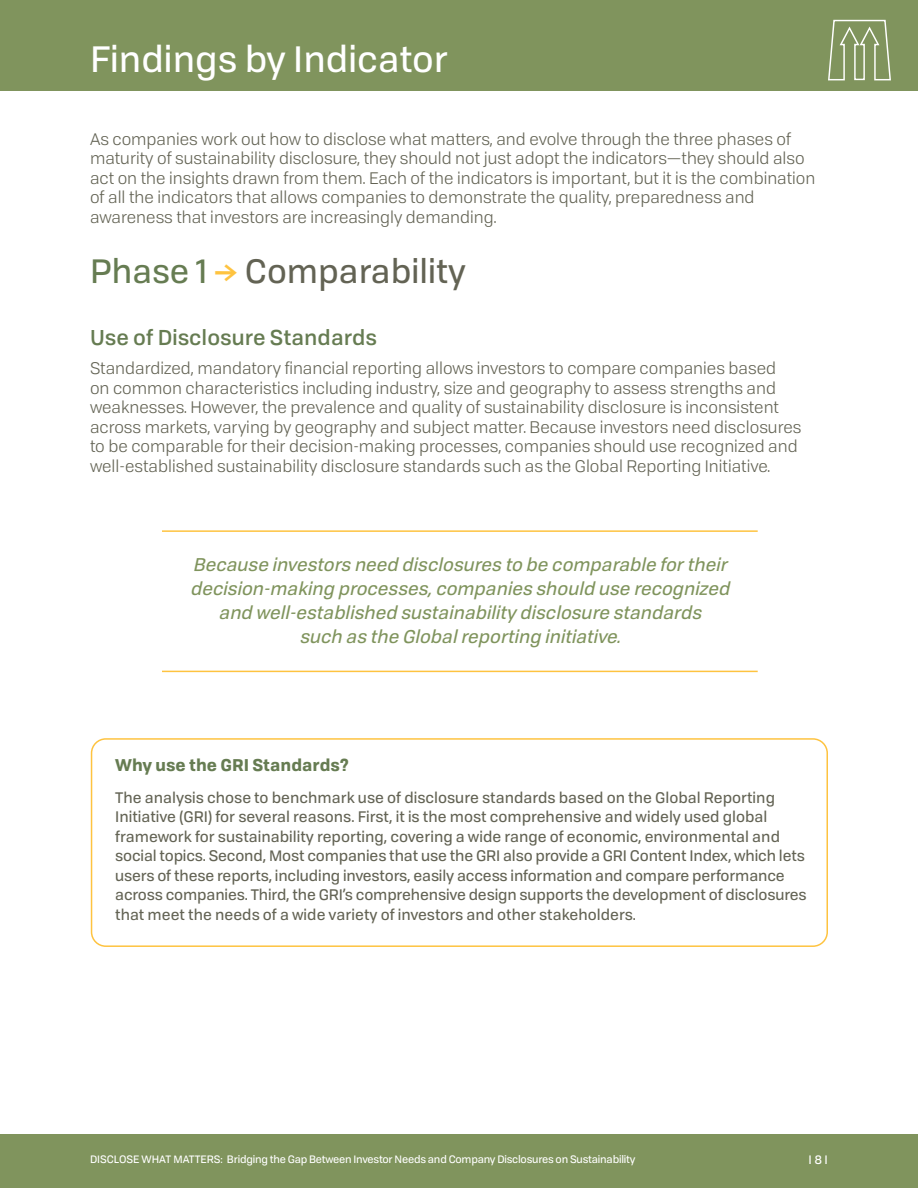
<style>
.page{position:relative;width:918px;height:1188px;background:#fff}
.page>*{position:absolute;margin:0;border:0;box-sizing:border-box;transform-origin:0 0}
.t1{font:36px "Tofino";color:#fff}
.t2{font:33px "Tofino";color:#636354}
.t3{font:500 21px "Tofino";color:#667c52}
.t4{font:italic 18px/24px "Tofino";letter-spacing:-.02em;color:#80945d;text-align:center}
.t5{font:16.5px/19.5px "Tofino";color:#636354}
.t6{font:700 16.5px "Tofino";color:#667c52}
.t7{font:15px/19.5px "Tofino";letter-spacing:-.01em;color:#636354}
.t8{font:12px "Tofino";color:#fff}
.t9{font:10.5px "Tofino";letter-spacing:-.02em;color:#fff}
.s1{color:#667c52}
.s2{color:#fec340}
</style>
<div class="page">
<div style="left:0;top:1134px;width:918px;height:54px;background:#80945d"></div>
<div style="left:0;top:0;width:918px;height:91px;background:#80945d"></div>
<svg style="left:828px;top:20px;width:63px;height:60px"></svg>
<hr style="left:162px;top:530px;width:596px;height:2px;background:#fec340">
<hr style="left:162px;top:671px;width:596px;height:1px;background:#fec340">
<svg style="left:91px;top:738px;width:737px;height:209px"></svg>
<h1 class="t1" style="left:90px;top:39px;width:360px">Findings by Indicator</h1>
<p class="t5" style="left:90px;top:129px;width:727px">as companies work out how to disclose what matters, and evolve through the three phases of maturity of sustainability disclosure, they should not just adopt the indicators—they should also act on the insights drawn from them. each of the indicators is important, but it is the combination of all the indicators that allows companies to demonstrate the quality, preparedness and awareness that investors are increasingly demanding.</p>
<h2 class="t2" style="left:90px;top:253px;width:377px"><span class="s1">Phase 1</span> <span class="s2">→</span> Comparability</h2>
<p class="t3" style="left:90px;top:326px;width:289px">Use of Disclosure Standards</p>
<p class="t5" style="left:90px;top:359px;width:713px">standardized, mandatory financial reporting allows investors to compare companies based<br>on common characteristics including industry, size and geography to assess strengths and weaknesses. however, the prevalence and quality of sustainability disclosure is inconsistent across markets, varying by geography and subject matter. Because investors need disclosures to be comparable for their decision-making processes, companies should use recognized and well-established sustainability disclosure standards such as the Global reporting initiative.</p>
<p class="t4" style="left:190px;top:553px;width:544px">Because investors need disclosures to be comparable for their decision-making processes, companies should use recog nized and well-established sustainability disclosure standards<br>such as the Globalreporting initiative.</p>
<p class="t6" style="left:115px;top:756px;width:235px">Why use the gRI Standards?</p>
<p class="t7" style="left:115px;top:788px;width:693px">the analysis chose to benchmark use of disclosure standards based on the Global reporting Initiative (GrI) for several reasons. First, it is the most comprehensive and widely used global framework for sustainability reporting, covering a wide range of economic, environmental and social topics. Second, most companies that use the GrI also provide a GrI Content Index, which lets users of these reports, including investors, easily access information and compare performance across companies. third, the GrI’s comprehensive design supports the development of disclosures that meet the needs of a wide variety of investors and other stakeholders.</p>
<p class="t9" style="left:90px;top:1153px;width:547px">DISCloSE whAt mAttErS: Bridging the Gap Between Investor Needs and Company Disclosures on Sustainability</p>
<p class="t8" style="left:809px;top:1153px;width:21px">I 8I</p>
</div>
